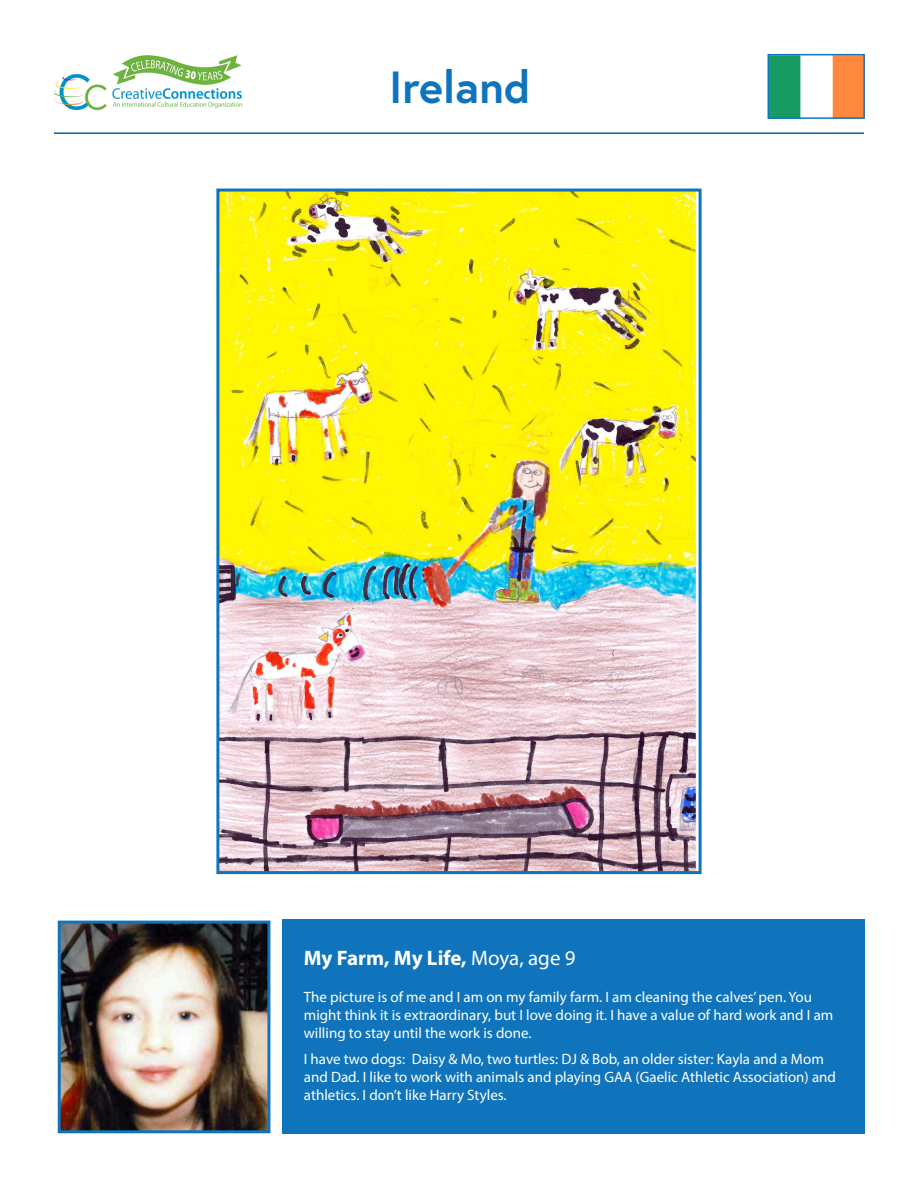
<style>
.page{position:relative;width:918px;height:1188px;background:#fff}
.page>*{position:absolute;margin:0;border:0;box-sizing:border-box;transform-origin:0 0}
.t1{font:700 45px "Europa";color:#1074bc}
.t2{font:700 21px "Myriad Pro";color:#fff}
.t3{font:15px/18px "Myriad Pro";color:#fff}
.s1{font-weight:400}
</style>
<div class="page">
<hr style="left:54px;top:132px;width:810px;height:2px;background:#0066a3">
<img style="left:54px;top:55px;width:188px;height:56px">
<div style="left:283px;top:920px;width:582px;height:214px;background:#1074bc"></div>
<img style="left:62px;top:925px;width:204px;height:204px">
<div style="left:58px;top:921px;width:212px;height:212px;border:3px solid #1074bc"></div>
<img style="left:220px;top:193px;width:478px;height:677px">
<div style="left:216px;top:189px;width:486px;height:685px;border:3px solid #1074bc"></div>
<img style="left:771px;top:57px;width:91px;height:59px">
<div style="left:768px;top:54px;width:97px;height:65px;border:2px solid #1074bc"></div>
<p class="t1" style="left:389px;top:57px;width:143px">Ireland</p>
<p class="t2" style="left:304px;top:944px;width:273px">My Farm, My Life, <span class="s1">Moya, age 9</span></p>
<p class="t3" style="left:304px;top:988px;width:531px">The picture is of me and I am on my family farm. I am cleaning the calves’ pen. You might think it is extraordinary, but I love doing it. I have a value of hard work and I am willing to stay until the work is done.</p>
<p class="t3" style="left:304px;top:1050px;width:534px">I have two dogs: Daisy &amp; Mo, two turtles: DJ &amp; Bob, an older sister: Kayla and a Mom and Dad. I like to work with animals and playing GAA (Gaelic Athletic Association) and athletics. I don’t like Harry Styles.</p>
</div>
